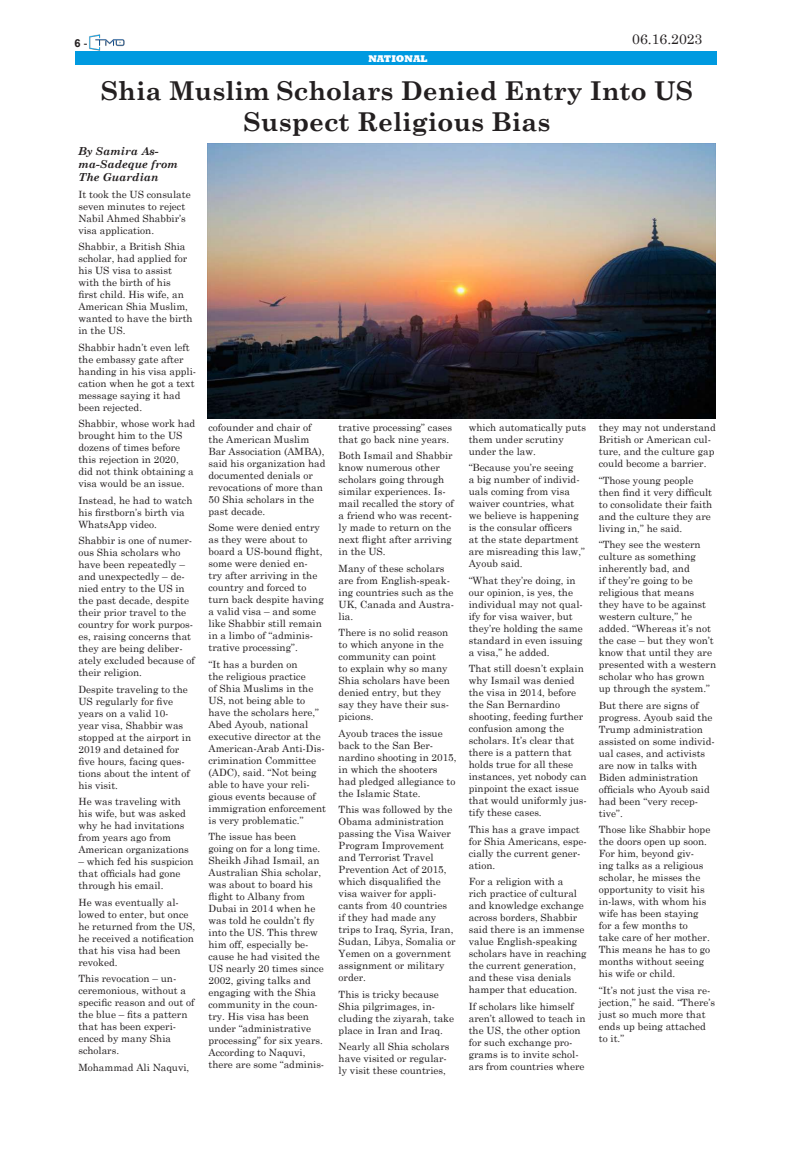
<style>
.page{position:relative;width:792px;height:1152px;background:#fff}
.page>*{position:absolute;margin:0;border:0;box-sizing:border-box;transform-origin:0 0}
.t1{font:700 26px/31.2px "Century Schoolbook";color:#231f20;text-align:center}
.t2{font:14px "Century";color:#231f20}
.t3{font:italic 700 11px/13.2px "Century Schoolbook";color:#231f20}
.t4{font:700 11px "Arial";color:#231f20}
.t5{font:10px/12px "Century Schoolbook";color:#231f20}
.t6{font:800 10px "Rockwell";color:#fff}
.s1{font-weight:400}
</style>
<div class="page">
<div style="left:75px;top:51px;width:642px;height:14px;background:#009ae0"></div>
<img style="left:89px;top:34px;width:36px;height:17px">
<img style="left:208px;top:144px;width:508px;height:275px">
<p class="t4" style="left:75px;top:36px;width:14px">6 <span class="s1">-</span></p>
<h2 class="t2" style="left:632px;top:27px;width:72px">06.16.2023</h2>
<p class="t6" style="left:368px;top:53px;width:61px">NATIONAL</p>
<h1 class="t1" style="left:101px;top:74px;width:594px">Shia Muslim Scholars Denied Entry Into US<br>Suspect Religious Bias</h1>
<p class="t3" style="left:78px;top:144px;width:101px">By Samira As&shy;ma-Sadeque from<br>The Guardian</p>
<p class="t5" style="left:78px;top:187px;width:114px">It took the US consulate seven minutes to reject<br>Nabil Ahmed Shabbir’s visa application.</p>
<p class="t5" style="left:78px;top:240px;width:116px">Shabbir, a British Shia scholar, had applied for his US visa to assist with the birth of his<br>first child. His wife, an<br>American Shia Muslim, wanted to have the birth in the US.</p>
<p class="t5" style="left:78px;top:340px;width:119px">Shabbir hadn’t even left the embassy gate after handing in his visa appli&shy;cation when he got a text message saying it had been rejected.</p>
<p class="t5" style="left:78px;top:417px;width:118px">Shabbir, whose work had brought him to the US dozens of times before this rejection in 2020, did not think obtaining a visa would be an issue.</p>
<p class="t5" style="left:78px;top:493px;width:116px">Instead, he had to watch his firstborn’s birth via<br>WhatsApp video.</p>
<p class="t5" style="left:78px;top:534px;width:118px">Shabbir is one of numer&shy;ous Shia scholars who have been repeatedly – and unexpectedly – de&shy;nied entry to the US in the past decade, despite their prior travel to the country for work purpos&shy;es, raising concerns that they are being deliber&shy;ately excluded because of their religion.</p>
<p class="t5" style="left:78px;top:682px;width:114px">Despite traveling to the<br>US regularly for five years on a valid 10- year visa, Shabbir was stopped at the airport in<br>2019 and detained for five hours, facing ques&shy;tions about the intent of his visit.</p>
<p class="t5" style="left:78px;top:795px;width:112px">He was traveling with his wife, but was asked why he had invitations from years ago from<br>American organizations</p>
<p class="t5" style="left:78px;top:855px;width:117px">– which fed his suspicion that officials had gone through his email.</p>
<p class="t5" style="left:78px;top:895px;width:118px">He was eventually al&shy;lowed to enter, but once he returned from the US, he received a notification that his visa had been revoked.</p>
<p class="t5" style="left:78px;top:972px;width:118px">This revocation – un&shy;ceremonious, without a specific reason and out of the blue – fits a pattern that has been experi&shy;enced by many Shia scholars.</p>
<p class="t5" style="left:78px;top:1060px;width:112px">Mohammad Ali Naquvi,</p>
<p class="t5" style="left:209px;top:420px;width:118px">cofounder and chair of the American Muslim<br>Bar Association (AMBA), said his organization had documented denials or revocations of more than<br>50 Shia scholars in the past decade.</p>
<p class="t5" style="left:209px;top:521px;width:117px">Some were denied entry as they were about to board a US-bound flight, some were denied en&shy;try after arriving in the country and forced to turn back despite having a valid visa – and some like Shabbir still remain in a limbo of “adminis&shy;trative processing”.</p>
<p class="t5" style="left:209px;top:657px;width:119px">“It has a burden on<br>the religious practice<br>of Shia Muslims in the<br>US, not being able to have the scholars here,”<br>Abed Ayoub, national executive director at the<br>American-Arab Anti-Dis&shy;crimination Committee (ADC), said. “Not being able to have your reli&shy;gious events because of immigration enforcement is very problematic.”</p>
<p class="t5" style="left:209px;top:830px;width:117px">The issue has been<br>going on for a long time.<br>Sheikh Jihad Ismail, an<br>Australian Shia scholar, was about to board his flight to Albany from<br>Dubai in 2014 when he was told he couldn’t fly into the US. This threw him off, especially be&shy;cause he had visited the<br>US nearly 20 times since<br>2002, giving talks and engaging with the Shia community in the coun&shy;try. His visa has been under “administrative processing” for six years.<br>According to Naquvi, there are some “adminis-</p>
<p class="t5" style="left:339px;top:420px;width:115px">trative processing” cases that go back nine years.</p>
<p class="t5" style="left:339px;top:449px;width:117px">Both Ismail and Shabbir know numerous other scholars going through similar experiences. Is&shy;mail recalled the story of a friend who was recent&shy;ly made to return on the next flight after arriving in the US.</p>
<p class="t5" style="left:339px;top:561px;width:117px">Many of these scholars are from English-speak&shy;ing countries such as the<br>UK, Canada and Austra&shy;lia.</p>
<p class="t5" style="left:339px;top:626px;width:113px">There is no solid reason to which anyone in the community can point<br>to explain why so many<br>Shia scholars have been denied entry, but they say they have their sus&shy;picions.</p>
<p class="t5" style="left:339px;top:726px;width:119px">Ayoub traces the issue back to the San Ber&shy;nardino shooting in 2015, in which the shooters had pledged allegiance to the Islamic State.</p>
<p class="t5" style="left:339px;top:803px;width:119px">This was followed by the<br>Obama administration passing the Visa Waiver<br>Program Improvement and Terrorist Travel<br>Prevention Act of 2015, which disqualified the visa waiver for appli&shy;cants from 40 countries if they had made any trips to Iraq, Syria, Iran,<br>Sudan, Libya, Somalia or<br>Yemen on a government assignment or military order.</p>
<p class="t5" style="left:339px;top:987px;width:117px">This is tricky because<br>Shia pilgrimages, in&shy;cluding the ziyarah, take place in Iran and Iraq.</p>
<p class="t5" style="left:339px;top:1040px;width:112px">Nearly all Shia scholars have visited or regular&shy;ly visit these countries,</p>
<p class="t5" style="left:469px;top:420px;width:119px">which automatically puts them under scrutiny under the law.</p>
<p class="t5" style="left:469px;top:461px;width:118px">“Because you’re seeing<br>a big number of individ&shy;uals coming from visa waiver countries, what we believe is happening is the consular officers<br>at the state department are misreading this law,”<br>Ayoub said.</p>
<p class="t5" style="left:469px;top:573px;width:116px">“What they’re doing, in our opinion, is yes, the individual may not qual&shy;ify for visa waiver, but they’re holding the same standard in even issuing a visa,” he added.</p>
<p class="t5" style="left:469px;top:662px;width:120px">That still doesn’t explain why Ismail was denied the visa in 2014, before the San Bernardino shooting, feeding further confusion among the scholars. It’s clear that there is a pattern that holds true for all these instances, yet nobody can pinpoint the exact issue that would uniformly jus&shy;tify these cases.</p>
<p class="t5" style="left:469px;top:822px;width:120px">This has a grave impact for Shia Americans, espe&shy;cially the current gener&shy;ation.</p>
<p class="t5" style="left:469px;top:875px;width:119px">For a religion with a<br>rich practice of cultural and knowledge exchange across borders, Shabbir said there is an immense value English-speaking scholars have in reaching the current generation, and these visa denials hamper that education.</p>
<p class="t5" style="left:469px;top:999px;width:118px">If scholars like himself aren’t allowed to teach in the US, the other option for such exchange pro&shy;grams is to invite schol&shy;ars from countries where</p>
<p class="t5" style="left:599px;top:421px;width:118px">they may not understand<br>British or American cul&shy;ture, and the culture gap could become a barrier.</p>
<p class="t5" style="left:599px;top:473px;width:115px">“Those young people then find it very difficult to consolidate their faith and the culture they are living in,” he said.</p>
<p class="t5" style="left:599px;top:538px;width:119px">“They see the western culture as something inherently bad, and<br>if they’re going to be religious that means they have to be against western culture,” he added. “Whereas it’s not the case – but they won’t know that until they are presented with a western scholar who has grown up through the system.”</p>
<p class="t5" style="left:599px;top:698px;width:117px">But there are signs of progress. Ayoub said the<br>Trump administration assisted on some individ&shy;ual cases, and activists are now in talks with<br>Biden administration officials who Ayoub said had been “very recep&shy;tive”.</p>
<p class="t5" style="left:599px;top:823px;width:113px">Those like Shabbir hope the doors open up soon.<br>For him, beyond giv&shy;ing talks as a religious scholar, he misses the opportunity to visit his in-laws, with whom his wife has been staying for a few months to take care of her mother.<br>This means he has to go months without seeing his wife or child.</p>
<p class="t5" style="left:599px;top:983px;width:118px">“It’s not just the visa re&shy;jection,” he said. “There’s just so much more that ends up being attached to it.”</p>
</div>
